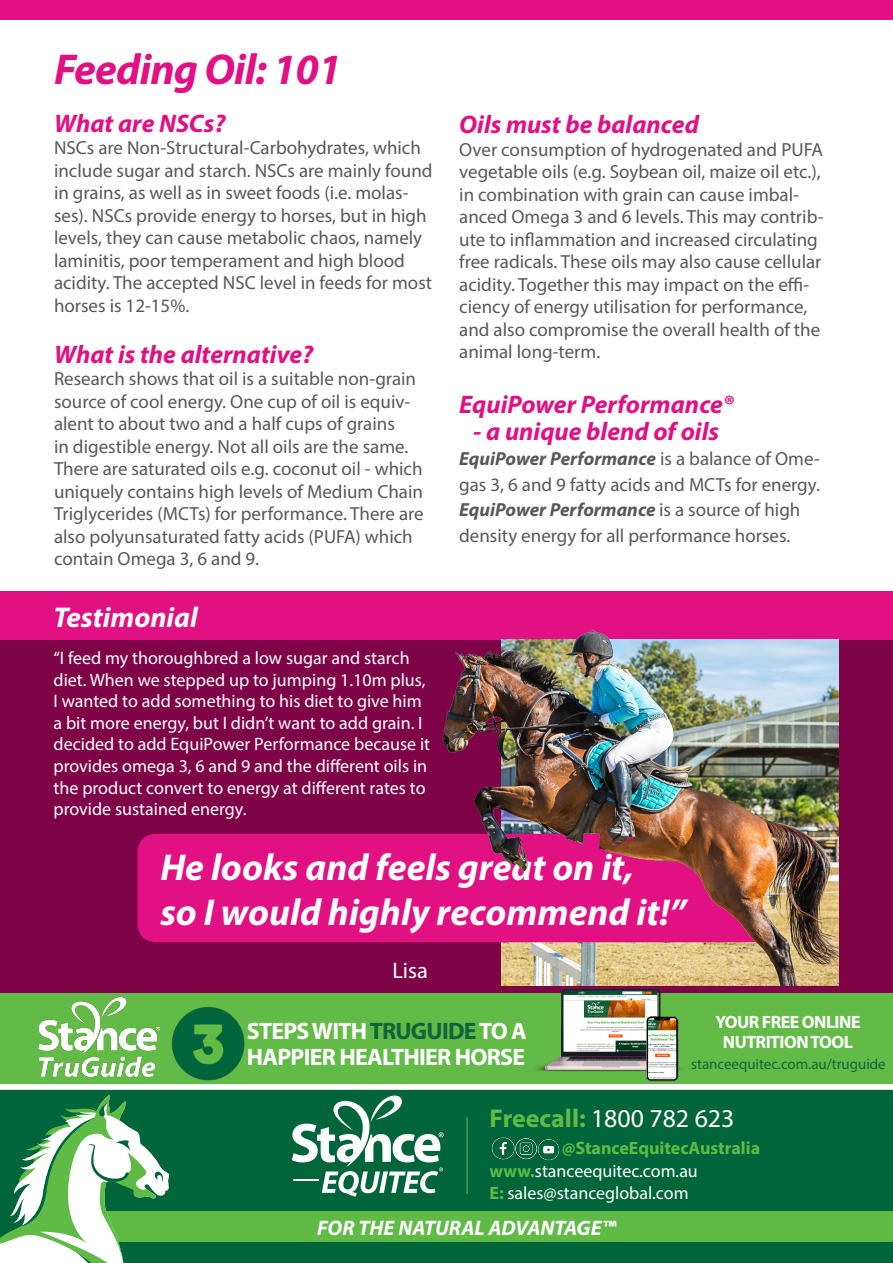
<style>
.page{position:relative;width:893px;height:1263px;background:#fff}
.page>*{position:absolute;margin:0;border:0;box-sizing:border-box;transform-origin:0 0}
.t1{font:italic 700 43.35px "Myriad Pro";letter-spacing:-.02em;color:#e11083}
.t2{font:italic 700 37.5px/45px "Myriad Pro";color:#fff}
.t3{font:italic 700 28.65px "Myriad Pro";color:#fff}
.t4{font:25.8px "Myriad Pro";color:#fff}
.t5{font:italic 700 25.5px "Myriad Pro";color:#e11083}
.t6{font:700 23.85px/26.8px "Myriad Pro";letter-spacing:-.03em;color:#fff}
.t7{font:22.5px "Myriad Pro";color:#fff}
.t8{font:italic 700 21px "Myriad Pro";color:#fff}
.t9{font:18.9px/22.5px "Myriad Pro";color:#57585a}
.t10{font:18px/21.6px "Myriad Pro";color:#fff}
.t11{font:17.85px "Myriad Pro";color:#fff}
.t12{font:700 17.85px/19.4px "Myriad Pro";letter-spacing:-.03em;color:#fff;text-align:center}
.t13{font:700 17.85px "Myriad Pro";color:#60bb46}
.t14{font:14.85px "Myriad Pro";color:#0e653c}
.s1{font-weight:700;font-style:italic}
.s2{color:#0e653c}
.s3{font-weight:700;color:#60bb46}
</style>
<div class="page">
<div style="left:0;top:616px;width:893px;height:397px;background:#7f0347"></div>
<div style="left:0;top:0;width:893px;height:19px;background:#e11083"></div>
<div style="left:0;top:1090px;width:893px;height:173px;background:#00653b"></div>
<div style="left:46px;top:1212px;width:847px;height:30px;background:#60bb46"></div>
<svg style="left:292px;top:1095px;width:152px;height:102px"></svg>
<hr style="left:467px;top:1117px;width:1px;height:77px;background:#60bb46">
<svg style="left:0;top:1095px;width:170px;height:168px"></svg>
<img style="left:491px;top:1137px;width:20px;height:23px">
<img style="left:511px;top:1138px;width:25px;height:22px">
<img style="left:536px;top:1139px;width:24px;height:22px">
<div style="left:0;top:993px;width:893px;height:91px;background:#62bb46"></div>
<img style="left:39px;top:998px;width:120px;height:79px">
<img style="left:525px;top:985px;width:165px;height:105px">
<img style="left:171px;top:1007px;width:74px;height:74px">
<div style="left:0;top:591px;width:893px;height:49px;background:#e11083"></div>
<img style="left:763px;top:640px;width:76px;height:345px">
<div style="left:137px;top:834px;width:622px;height:108px;background:#e11083;border-radius:18px"></div>
<img style="left:245px;top:630px;width:518px;height:355px">
<p class="t1" style="left:54px;top:41px;width:289px">Feeding Oil: 101</p>
<p class="t5" style="left:54px;top:106px;width:173px">What are NSCs?</p>
<p class="t9" style="left:54px;top:136px;width:380px">NSCs are Non-Structural-Carbohydrates, which include sugar and starch. NSCs are mainly found in grains, as well as in sweet foods (i.e. molas&shy;ses). NSCs provide energy to horses, but in high levels, they can cause metabolic chaos, namely laminitis, poor temperament and high blood acidity. The accepted NSC level in feeds for most horses is 12-15%.</p>
<p class="t5" style="left:54px;top:338px;width:261px">What is the alternative?</p>
<p class="t9" style="left:54px;top:367px;width:371px">Research shows that oil is a suitable non-grain source of cool energy. One cup of oil is equiv&shy;alent to about two and a half cups of grains<br>in digestible energy. Not all oils are the same.<br>There are saturated oils e.g. coconut oil - which uniquely contains high levels of Medium Chain Triglycerides (MCTs) for performance. There are also polyunsaturated fatty acids (PUFA) which contain Omega 3, 6 and 9.</p>
<p class="t3" style="left:54px;top:598px;width:146px">Testimonial</p>
<p class="t10" style="left:54px;top:647px;width:378px">“I feed my thoroughbred a low sugar and starch diet. When we stepped up to jumping 1.10m plus, I wanted to add something to his diet to give him a bit more energy, but I didn’t want to add grain. I decided to add EquiPower Performance because it provides omega 3, 6 and 9 and the different oils in the product convert to energy at different rates to provide sustained energy.</p>
<p class="t5" style="left:459px;top:108px;width:241px">Oils must be balanced</p>
<p class="t9" style="left:459px;top:138px;width:366px">Over consumption of hydrogenated and PUFA vegetable oils (e.g. Soybean oil, maize oil etc.), in combination with grain can cause imbal&shy;anced Omega 3 and 6 levels. This may contrib&shy;ute to inflammation and increased circulating free radicals. These oils may also cause cellular acidity. Together this may impact on the effi&shy;ciency of energy utilisation for performance, and also compromise the overall health of the animal long-term.</p>
<p class="t5" style="left:459px;top:388px;width:276px">EquiPower Performance®</p>
<p class="t5" style="left:473px;top:415px;width:247px">- a unique blend of oils</p>
<p class="t9" style="left:459px;top:446px;width:362px;line-height:25.5px"><span class="s1">EquiPower Performance</span> is a balance of Ome&shy;gas 3, 6 and 9 fatty acids and MCTs for energy.<br><span class="s1">EquiPower Performance</span> is a source of high density energy for all performance horses.</p>
<p class="t2" style="left:160px;top:843px;width:527px">He looks and feels great on it,<br>so I would highly recommend it!”</p>
<p class="t7" style="left:392px;top:956px;width:37px">Lisa</p>
<p class="t6" style="left:247px;top:1016px;width:282px">STEPS WITH <span class="s2">TRUGUIDE</span> TO A<br>HAPPIER HEALTHIER HORSE</p>
<p class="t12" style="left:715px;top:1012px;width:147px">YOUR FREE ONLINE<br>NUTRITION TOOL</p>
<p class="t14" style="left:691px;top:1055px;width:196px">stanceequitec.com.au/truguide</p>
<p class="t4" style="left:490px;top:1103px;width:246px"><span class="s3">Freecall:</span> 1800 782 623</p>
<p class="t11" style="left:490px;top:1160px;width:210px"><span class="s3">www.</span>stanceequitec.com.au</p>
<p class="t11" style="left:490px;top:1182px;width:200px"><span class="s3">E:</span> sales@stanceglobal.com</p>
<p class="t13" style="left:562px;top:1136px;width:200px">@StanceEquitecAustralia</p>
<p class="t8" style="left:317px;top:1214px;width:301px">FOR THE NATURAL ADVANTAGE™</p>
</div>
